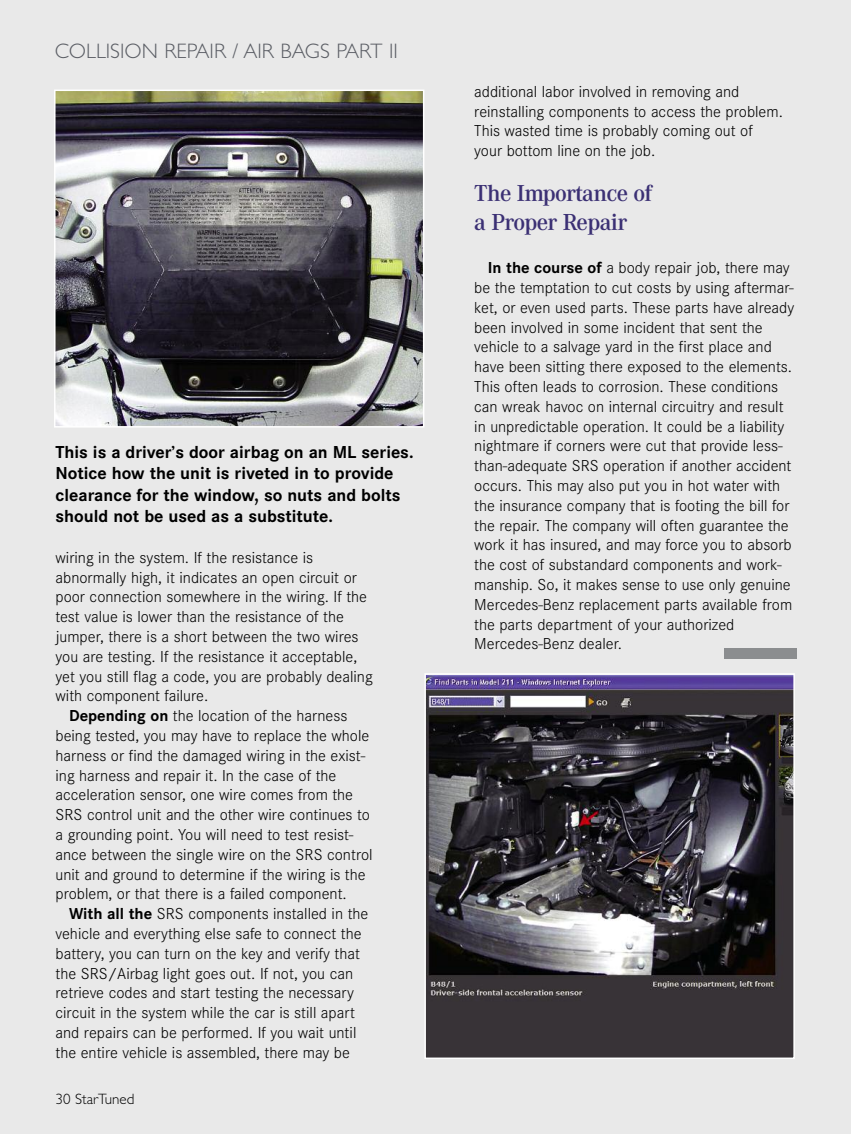
<style>
.page{position:relative;width:851px;height:1134px;background:#fff}
.page>*{position:absolute;margin:0;border:0;box-sizing:border-box;transform-origin:0 0}
.t1{font:600 24px/28.8px "Corporate A";letter-spacing:-.025em;color:#3b3074}
.t2{font:300 21px "Gill Sans";color:#5b5e65}
.t3{font:700 18px/21.6px "Corporate S";color:#000}
.t4{font:300 16.5px/19.8px "Corporate S";color:#000}
.t5{font:300 15px "Gill Sans";color:#000}
.s1{font-weight:700}
</style>
<div class="page">
<div style="left:0;top:0;width:850px;height:1134px;background:#e9e9e9"></div>
<img style="left:427px;top:676px;width:364px;height:380px">
<div style="left:424px;top:673px;width:370px;height:386px;border:2px solid #fff"></div>
<img style="left:57px;top:93px;width:364px;height:332px">
<div style="left:54px;top:90px;width:370px;height:338px;border:2px solid #fff"></div>
<div style="left:725px;top:648px;width:71px;height:11px;background:#8b8d8f"></div>
<p class="t2" style="left:55px;top:38px;width:344px">COLLISION REPAIR / AIR BAGS PART II</p>
<p class="t3" style="left:55px;top:441px;width:359px">This is a driver’s door airbag on an ML series.<br>Notice how the unit is riveted in to provide clearance for the window, so nuts and bolts should not be used as a substitute.</p>
<p class="t4" style="left:56px;top:547px;width:259px">wiring in the system. If the resistance is</p>
<p class="t4" style="left:55px;top:567px;width:303px">abnormally high, it indicates an open circuit or</p>
<p class="t4" style="left:55px;top:587px;width:313px">poor connection somewhere in the wiring. If the</p>
<p class="t4" style="left:55px;top:607px;width:290px">test value is lower than the resistance of the</p>
<p class="t4" style="left:55px;top:626px;width:304px">jumper, there is a short between the two wires</p>
<p class="t4" style="left:55px;top:646px;width:303px">you are testing. If the resistance it acceptable,</p>
<p class="t4" style="left:55px;top:666px;width:319px">yet you still flag a code, you are probably dealing</p>
<p class="t4" style="left:55px;top:686px;width:154px">with component failure.</p>
<p class="t4" style="left:69px;top:706px;width:280px"><span class="s1">Depending on</span> the location of the harness</p>
<p class="t4" style="left:55px;top:725px;width:315px">being tested, you may have to replace the whole</p>
<p class="t4" style="left:55px;top:745px;width:311px">harness or find the damaged wiring in the exist-</p>
<p class="t4" style="left:55px;top:765px;width:282px">ing harness and repair it. In the case of the</p>
<p class="t4" style="left:55px;top:785px;width:299px">acceleration sensor, one wire comes from the</p>
<p class="t4" style="left:55px;top:805px;width:316px">SRS control unit and the other wire continues to</p>
<p class="t4" style="left:55px;top:824px;width:299px">a grounding point. You will need to test resist-</p>
<p class="t4" style="left:55px;top:844px;width:318px">ance between the single wire on the SRS control</p>
<p class="t4" style="left:55px;top:864px;width:311px">unit and ground to determine if the wiring is the</p>
<p class="t4" style="left:55px;top:884px;width:293px">problem, or that there is a failed component.</p>
<p class="t4" style="left:69px;top:904px;width:301px"><span class="s1">With all the</span> SRS components installed in the</p>
<p class="t4" style="left:55px;top:923px;width:307px">vehicle and everything else safe to connect the</p>
<p class="t4" style="left:55px;top:943px;width:306px">battery, you can turn on the key and verify that</p>
<p class="t4" style="left:55px;top:963px;width:299px">the SRS/Airbag light goes out. If not, you can</p>
<p class="t4" style="left:55px;top:983px;width:300px">retrieve codes and start testing the necessary</p>
<p class="t4" style="left:55px;top:1003px;width:301px">circuit in the system while the car is still apart</p>
<p class="t4" style="left:55px;top:1022px;width:302px">and repairs can be performed. If you wait until</p>
<p class="t4" style="left:55px;top:1042px;width:296px">the entire vehicle is assembled, there may be</p>
<p class="t5" style="left:56px;top:1090px;width:80px">30 StarTuned</p>
<p class="t4" style="left:474px;top:81px;width:310px">additional labor involved in removing and reinstalling components to access the problem.<br>This wasted time is probably coming out of your bottom line on the job.</p>
<h1 class="t1" style="left:474px;top:179px;width:179px">The Importance of a Proper Repair</h1>
<p class="t4" style="left:474px;top:258px;width:321px;text-indent:14px"><span class="s1">In the course of</span> a body repair job, there may be the temptation to cut costs by using aftermar&shy;ket, or even used parts. These parts have already been involved in some incident that sent the vehicle to a salvage yard in the first place and have been sitting there exposed to the elements.<br>This often leads to corrosion. These conditions can wreak havoc on internal circuitry and result in unpredictable operation. It could be a liability nightmare if corners were cut that provide less&shy;than-adequate SRS operation if another accident occurs. This may also put you in hot water with the insurance company that is footing the bill for the repair. The company will often guarantee the work it has insured, and may force you to absorb the cost of substandard components and work&shy;manship. So, it makes sense to use only genuine Mercedes-Benz replacement parts available from the parts department of your authorized Mercedes-Benz dealer.</p>
</div>
